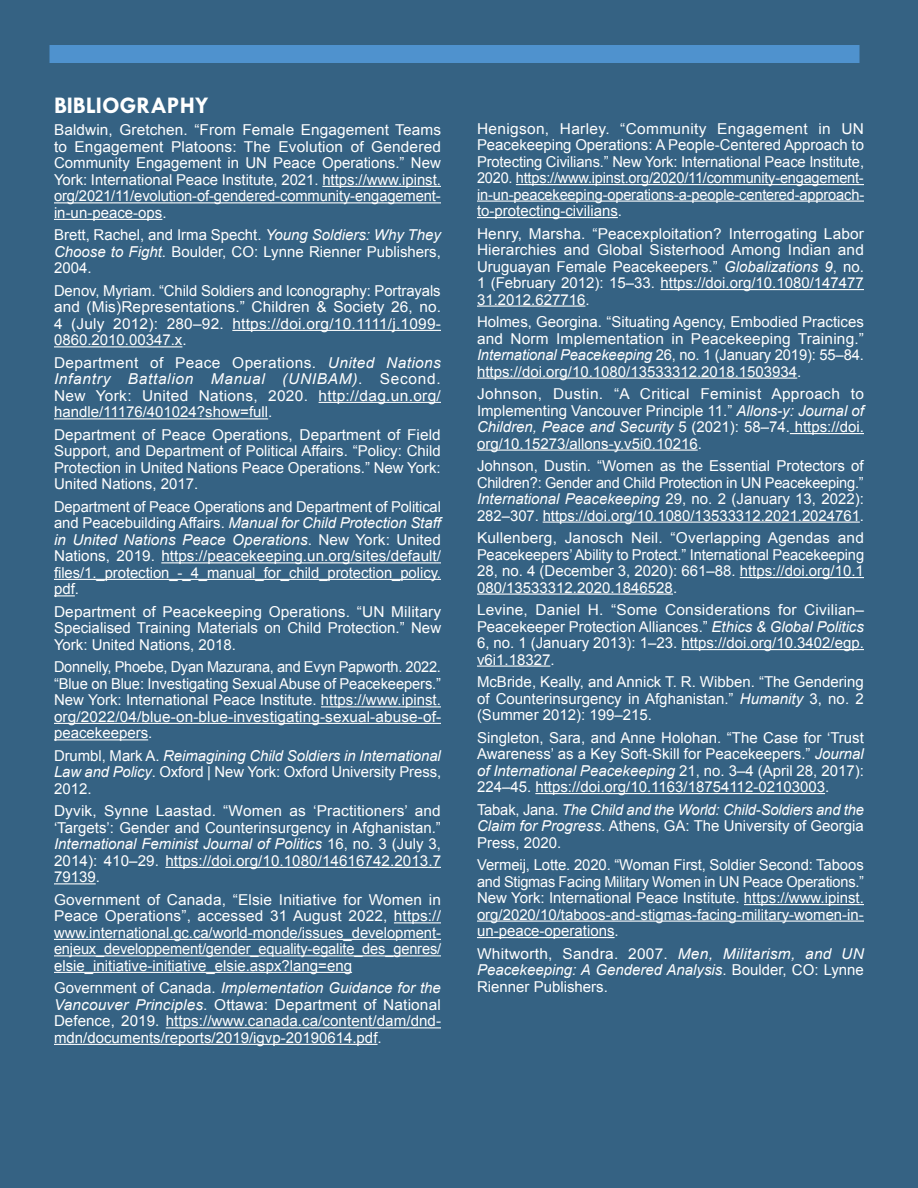
<style>
.page{position:relative;width:918px;height:1188px;background:#356283}
.page>*{position:absolute;margin:0;border:0;box-sizing:border-box;transform-origin:0 0}
.t1{font:700 24px "Tw Cen MT Std";color:#fff}
.t2{font:15px/16.5px "Arial";color:#fff;text-align:justify}
.t3{font:italic 15px/16.5px "Arial";letter-spacing:-.01em;color:#fff;text-align:justify}
.s1{font-style:italic}
.s2{font-style:normal}
</style>
<div class="page">
<hr style="left:322px;top:186px;width:119px;height:1px;background:#fff">
<hr style="left:54px;top:202px;width:387px;height:1px;background:#fff">
<hr style="left:54px;top:219px;width:108px;height:1px;background:#fff">
<hr style="left:232px;top:330px;width:209px;height:1px;background:#fff">
<hr style="left:54px;top:346px;width:128px;height:1px;background:#fff">
<hr style="left:319px;top:402px;width:122px;height:1px;background:#fff">
<hr style="left:54px;top:418px;width:214px;height:1px;background:#fff">
<hr style="left:161px;top:562px;width:280px;height:1px;background:#fff">
<hr style="left:54px;top:579px;width:387px;height:1px;background:#fff">
<svg style="left:54px;top:595px;width:21px;height:1px"></svg>
<hr style="left:321px;top:706px;width:120px;height:1px;background:#fff">
<hr style="left:54px;top:723px;width:387px;height:1px;background:#fff">
<hr style="left:54px;top:739px;width:94px;height:1px;background:#fff">
<hr style="left:165px;top:867px;width:276px;height:1px;background:#fff">
<hr style="left:54px;top:883px;width:42px;height:1px;background:#fff">
<hr style="left:394px;top:922px;width:47px;height:1px;background:#fff">
<hr style="left:54px;top:939px;width:387px;height:1px;background:#fff">
<hr style="left:54px;top:955px;width:387px;height:1px;background:#fff">
<hr style="left:54px;top:972px;width:298px;height:1px;background:#fff">
<hr style="left:166px;top:1027px;width:275px;height:1px;background:#fff">
<hr style="left:54px;top:1044px;width:324px;height:1px;background:#fff">
<hr style="left:516px;top:184px;width:348px;height:1px;background:#fff">
<hr style="left:477px;top:201px;width:387px;height:1px;background:#fff">
<hr style="left:477px;top:217px;width:141px;height:1px;background:#fff">
<hr style="left:661px;top:289px;width:203px;height:1px;background:#fff">
<hr style="left:477px;top:306px;width:108px;height:1px;background:#fff">
<hr style="left:477px;top:378px;width:320px;height:1px;background:#fff">
<hr style="left:790px;top:433px;width:74px;height:1px;background:#fff">
<hr style="left:477px;top:450px;width:221px;height:1px;background:#fff">
<hr style="left:543px;top:522px;width:317px;height:1px;background:#fff">
<hr style="left:740px;top:577px;width:124px;height:1px;background:#fff">
<hr style="left:477px;top:594px;width:196px;height:1px;background:#fff">
<hr style="left:681px;top:649px;width:183px;height:1px;background:#fff">
<hr style="left:477px;top:666px;width:73px;height:1px;background:#fff">
<hr style="left:535px;top:793px;width:290px;height:1px;background:#fff">
<hr style="left:744px;top:904px;width:120px;height:1px;background:#fff">
<hr style="left:477px;top:921px;width:387px;height:1px;background:#fff">
<hr style="left:477px;top:937px;width:138px;height:1px;background:#fff">
<div style="left:50px;top:45px;width:810px;height:18px;background:#4f92ce"></div>
<h1 class="t1" style="left:54px;top:92px;width:156px">BIBLIOGRAPHY</h1>
<p class="t2" style="left:54px;top:122px;width:389px">Baldwin, Gretchen. “From Female Engagement Teams to Engagement Platoons: The Evolution of Gendered Community Engagement in UN Peace Operations.” New York: International Peace Institute, 2021. https://www.ipinst. org/2021/11/evolution-of-gendered-community-engagement&shy;in-un-peace-ops.</p>
<p class="t2" style="left:54px;top:227px;width:388px">Brett, Rachel, and Irma Specht. <span class="s1">Young Soldiers: Why They Choose to Fight</span>. Boulder, CO: Lynne Rienner Publishers, 2004.</p>
<p class="t2" style="left:54px;top:282px;width:389px">Denov, Myriam. “Child Soldiers and Iconography: Portrayals and (Mis)Representations.” Children &amp; Society 26, no.<br>4 (July 2012): 280–92. https://doi.org/10.1111/j.1099- 0860.2010.00347.x.</p>
<p class="t2" style="left:54px;top:354px;width:389px">Department of Peace Operations. <span class="s1">United Nations Infantry Battalion Manual (UNIBAM)</span>. Second.<br>New York: United Nations, 2020. http://dag.un.org/ handle/11176/401024?show=full.</p>
<p class="t2" style="left:54px;top:426px;width:388px">Department of Peace Operations, Department of Field Support, and Department of Political Affairs. “Policy: Child Protection in United Nations Peace Operations.” New York:<br>United Nations, 2017.</p>
<p class="t2" style="left:54px;top:498px;width:389px">Department of Peace Operations and Department of Political and Peacebuilding Affairs. <span class="s1">Manual for Child Protection Staff in United Nations Peace Operations</span>. New York: United Nations, 2019. https://peacekeeping.un.org/sites/default/ files/1._protection_-_4_manual_for_child_protection_policy. pdf.</p>
<p class="t2" style="left:54px;top:603px;width:389px">Department of Peacekeeping Operations. “UN Military Specialised Training Materials on Child Protection.” New York: United Nations, 2018.</p>
<p class="t2" style="left:54px;top:659px;width:389px">Donnelly, Phoebe, Dyan Mazurana, and Evyn Papworth. 2022. “Blue on Blue: Investigating Sexual Abuse of Peacekeepers.” New York: International Peace Institute. https://www.ipinst. org/2022/04/blue-on-blue-investigating-sexual-abuse-of&shy;peacekeepers.</p>
<p class="t2" style="left:54px;top:747px;width:389px">Drumbl, Mark A. <span class="s1">Reimagining Child Soldiers in International Law and Policy</span>. Oxford | New York: Oxford University Press, 2012.</p>
<p class="t2" style="left:54px;top:803px;width:389px">Dyvik, Synne Laastad. “Women as ‘Practitioners’ and ‘Targets’: Gender and Counterinsurgency in Afghanistan.” <span class="s1">International Feminist Journal of Politics</span> 16, no. 3 (July 3, 2014): 410–29. https://doi.org/10.1080/14616742.2013.7<br>79139.</p>
<p class="t2" style="left:54px;top:891px;width:389px">Government of Canada, “Elsie Initiative for Women in Peace Operations”, accessed 31 August 2022, https:// www.international.gc.ca/world-monde/issues_development&shy;enjeux_developpement/gender_equality-egalite_des_genres/ elsie_initiative-initiative_elsie.aspx?lang=eng</p>
<p class="t2" style="left:54px;top:980px;width:389px">Government of Canada. <span class="s1">Implementation Guidance for the Vancouver Principles</span>. Ottawa: Department of National Defence, 2019. https://www.canada.ca/content/dam/dnd&shy;mdn/documents/reports/2019/igvp-20190614.pdf.</p>
<p class="t2" style="left:477px;top:120px;width:389px">Henigson, Harley. “Community Engagement in UN Peacekeeping Operations: A People-Centered Approach to Protecting Civilians.” New York: International Peace Institute, 2020. https://www.ipinst.org/2020/11/community-engagement&shy;in-un-peacekeeping-operations-a-people-centered-approach&shy;to-protecting-civilians.</p>
<p class="t2" style="left:477px;top:225px;width:389px">Henry, Marsha. “Peacexploitation? Interrogating Labor Hierarchies and Global Sisterhood Among Indian and Uruguayan Female Peacekeepers.” <span class="s1">Globalizations 9</span>, no.<br>1 (February 2012): 15–33. https://doi.org/10.1080/147477<br>31.2012.627716.</p>
<p class="t2" style="left:477px;top:314px;width:389px">Holmes, Georgina. “Situating Agency, Embodied Practices and Norm Implementation in Peacekeeping Training.” <span class="s1">International Peacekeeping</span> 26, no. 1 (January 2019): 55–84. https://doi.org/10.1080/13533312.2018.1503934.</p>
<p class="t2" style="left:477px;top:386px;width:389px">Johnson, Dustin. “A Critical Feminist Approach to Implementing Vancouver Principle 11.” <span class="s1">Allons-y: Journal of Children, Peace and Security</span> 5 (2021): 58–74. https://doi. org/10.15273/allons-y.v5i0.10216.</p>
<p class="t2" style="left:477px;top:458px;width:389px">Johnson, Dustin. “Women as the Essential Protectors of Children?: Gender and Child Protection in UN Peacekeeping.” <span class="s1">International Peacekeeping</span> 29, no. 2 (January 13, 2022):<br>282–307. https://doi.org/10.1080/13533312.2021.2024761.</p>
<p class="t2" style="left:477px;top:530px;width:389px">Kullenberg, Janosch Neil. “Overlapping Agendas and Peacekeepers’ Ability to Protect.” International Peacekeeping 28, no. 4 (December 3, 2020): 661–88. https://doi.org/10.1<br>080/13533312.2020.1846528.</p>
<p class="t2" style="left:477px;top:602px;width:389px">Levine, Daniel H. “Some Considerations for Civilian– Peacekeeper Protection Alliances.” <span class="s1">Ethics &amp; Global Politics </span>6, no. 1 (January 2013): 1–23. https://doi.org/10.3402/egp. v6i1.18327.</p>
<p class="t2" style="left:477px;top:674px;width:388px">McBride, Keally, and Annick T. R. Wibben. “The Gendering of Counterinsurgency in Afghanistan.” <span class="s1">Humanity</span> 3, no. 2 (Summer 2012): 199–215.</p>
<p class="t2" style="left:477px;top:729px;width:388px">Singleton, Sara, and Anne Holohan. “The Case for ‘Trust Awareness’ as a Key Soft-Skill for Peacekeepers.” <span class="s1">Journal of International Peacekeeping</span> 21, no. 3–4 (April 28, 2017):<br>224–45. https://doi.org/10.1163/18754112-02103003.</p>
<p class="t3" style="left:477px;top:801px;width:389px"><span class="s2">Tabak, Jana.</span> The Child and the World: Child-Soldiers and the Claim for Progress<span class="s2">. Athens, GA: The University of Georgia Press, 2020.</span></p>
<p class="t2" style="left:477px;top:857px;width:389px">Vermeij, Lotte. 2020. “Woman First, Soldier Second: Taboos and Stigmas Facing Military Women in UN Peace Operations.” New York: International Peace Institute. https://www.ipinst. org/2020/10/taboos-and-stigmas-facing-military-women-in&shy;un-peace-operations.</p>
<p class="t2" style="left:477px;top:945px;width:388px">Whitworth, Sandra. 2007. <span class="s1">Men, Militarism, and UN Peacekeeping: A Gendered Analysis</span>. Boulder, CO: Lynne Rienner Publishers.</p>
</div>
